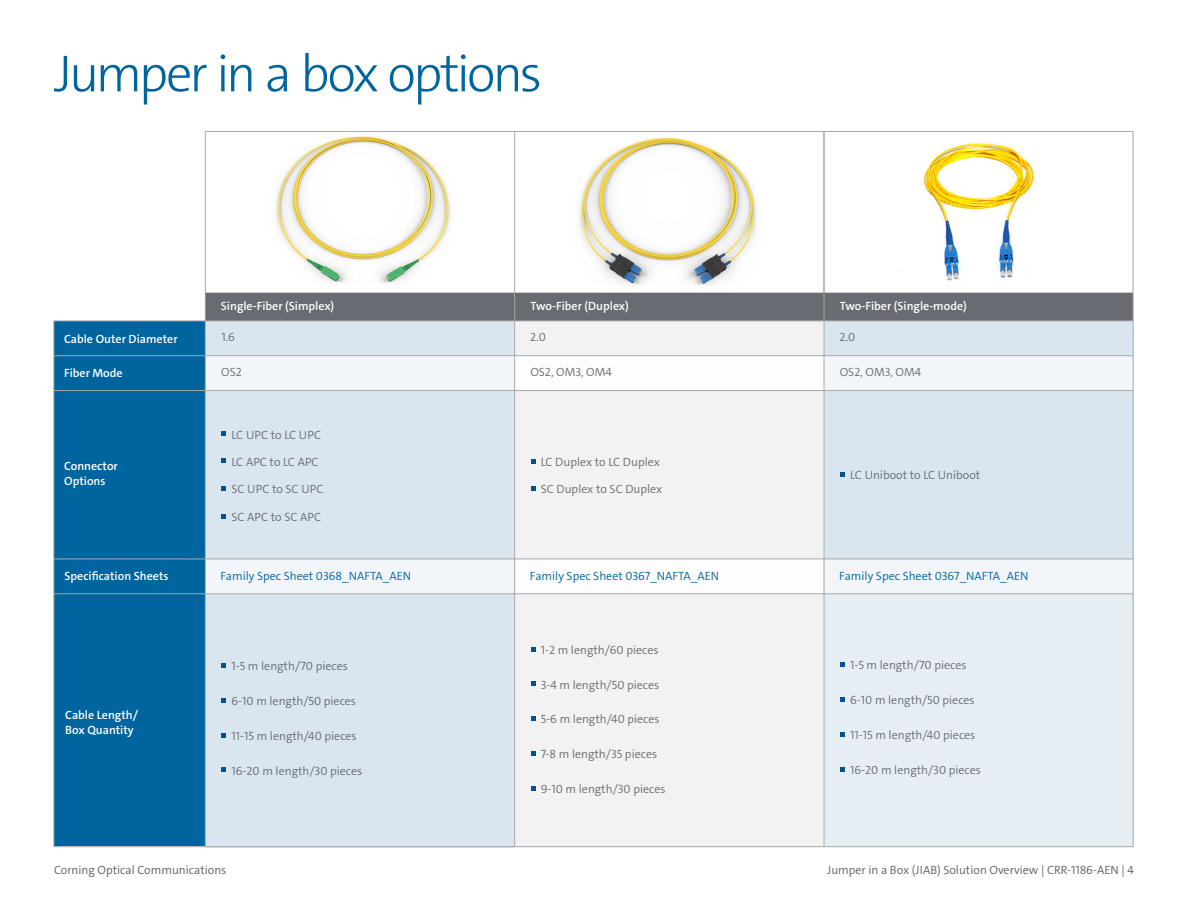
<style>
.page{position:relative;width:1188px;height:918px;background:#fff}
.page>*{position:absolute;margin:0;border:0;box-sizing:border-box;transform-origin:0 0}
.t1{font:300 52.5px "The Sans C4 s";letter-spacing:-.06em;color:#00649e}
.t2{font:300 12px "The Sans C4 s";color:#696b73}
.t3{font:600 12px "The Sans C4 s";color:#fff}
.t4{font:300 12px "The Sans C4 s";color:#00649e}
.t5{font:300 12px "The Sans C4 s";color:#5f5f62}
</style>
<div class="page">
<div style="left:515px;top:321px;width:309px;height:35px;background:#f2f2f2"></div>
<div style="left:515px;top:391px;width:309px;height:168px;background:#f2f2f2"></div>
<div style="left:515px;top:594px;width:309px;height:253px;background:#f2f2f2"></div>
<div style="left:824px;top:321px;width:309px;height:34px;background:#d9e5ef"></div>
<div style="left:824px;top:391px;width:309px;height:168px;background:#d9e5ef"></div>
<div style="left:824px;top:594px;width:309px;height:253px;background:#e6eef4"></div>
<div style="left:824px;top:356px;width:309px;height:35px;background:#f2f6fa"></div>
<div style="left:824px;top:559px;width:309px;height:35px;background:#f2f6fa"></div>
<div style="left:54px;top:321px;width:151px;height:525px;background:#00649e"></div>
<img style="left:276px;top:136px;width:481px;height:150px">
<div style="left:205px;top:131px;width:310px;height:162px;border:1px solid #a7a8aa"></div>
<div style="left:514px;top:131px;width:310px;height:162px;border:1px solid #a7a8aa"></div>
<img style="left:923px;top:143px;width:111px;height:138px">
<div style="left:824px;top:131px;width:309px;height:162px;border:1px solid #a7a8aa"></div>
<div style="left:206px;top:293px;width:927px;height:28px;background:#696b73"></div>
<hr style="left:53px;top:321px;width:1px;height:526px;background:#a7a8aa">
<hr style="left:1133px;top:293px;width:1px;height:554px;background:#a7a8aa">
<hr style="left:824px;top:293px;width:1px;height:553px;background:#a7a8aa">
<div style="left:206px;top:321px;width:308px;height:35px;background:#d9e5ef"></div>
<div style="left:206px;top:391px;width:308px;height:168px;background:#d9e5ef"></div>
<div style="left:206px;top:594px;width:308px;height:253px;background:#d9e5ef"></div>
<div style="left:206px;top:356px;width:308px;height:34px;background:#f2f6fa"></div>
<hr style="left:53px;top:846px;width:1080px;height:1px;background:#a7a8aa">
<div style="left:206px;top:559px;width:308px;height:35px;background:#f2f6fa"></div>
<hr style="left:514px;top:293px;width:1px;height:554px;background:#a7a8aa">
<hr style="left:54px;top:355px;width:1079px;height:1px;background:#a7a8aa">
<hr style="left:53px;top:390px;width:1080px;height:1px;background:#a7a8aa">
<hr style="left:205px;top:293px;width:1px;height:553px;background:#a7a8aa">
<hr style="left:54px;top:321px;width:1079px;height:1px;background:#a7a8aa">
<svg style="left:222px;top:432px;width:4px;height:4px"></svg>
<svg style="left:222px;top:663px;width:4px;height:5px"></svg>
<svg style="left:222px;top:698px;width:4px;height:5px"></svg>
<svg style="left:222px;top:459px;width:4px;height:4px"></svg>
<svg style="left:222px;top:486px;width:4px;height:5px"></svg>
<svg style="left:222px;top:514px;width:4px;height:5px"></svg>
<svg style="left:222px;top:733px;width:4px;height:4px"></svg>
<svg style="left:222px;top:768px;width:4px;height:4px"></svg>
<svg style="left:531px;top:647px;width:4px;height:4px"></svg>
<svg style="left:531px;top:682px;width:4px;height:4px"></svg>
<svg style="left:531px;top:716px;width:4px;height:5px"></svg>
<svg style="left:531px;top:751px;width:4px;height:5px"></svg>
<svg style="left:531px;top:786px;width:4px;height:4px"></svg>
<svg style="left:840px;top:662px;width:5px;height:5px"></svg>
<svg style="left:840px;top:697px;width:5px;height:5px"></svg>
<svg style="left:840px;top:732px;width:5px;height:5px"></svg>
<svg style="left:840px;top:767px;width:5px;height:5px"></svg>
<svg style="left:531px;top:459px;width:4px;height:5px"></svg>
<svg style="left:531px;top:486px;width:4px;height:5px"></svg>
<svg style="left:840px;top:472px;width:5px;height:5px"></svg>
<hr style="left:54px;top:559px;width:1079px;height:1px;background:#a7a8aa">
<hr style="left:54px;top:593px;width:1079px;height:1px;background:#a7a8aa">
<p class="t1" style="left:54px;top:40px;width:490px">Jumper in a box options</p>
<p class="t3" style="left:64px;top:331px;width:115px">Cable Outer Diameter</p>
<p class="t3" style="left:64px;top:365px;width:60px">Fiber Mode</p>
<p class="t3" style="left:221px;top:298px;width:115px">Single-Fiber (Simplex)</p>
<p class="t3" style="left:531px;top:298px;width:100px">Two-Fiber (Duplex)</p>
<p class="t3" style="left:840px;top:298px;width:128px">Two-Fiber (Single-mode)</p>
<p class="t2" style="left:221px;top:329px;width:15px">1.6</p>
<p class="t2" style="left:221px;top:364px;width:22px">OS2</p>
<p class="t2" style="left:840px;top:329px;width:17px">2.0</p>
<p class="t2" style="left:840px;top:364px;width:83px">OS2, OM3, OM4</p>
<p class="t2" style="left:530px;top:329px;width:17px">2.0</p>
<p class="t2" style="left:530px;top:364px;width:83px">OS2, OM3, OM4</p>
<p class="t2" style="left:231px;top:427px;width:91px">LC UPC to LC UPC</p>
<p class="t3" style="left:64px;top:459px;width:55px">Connector</p>
<p class="t3" style="left:64px;top:474px;width:43px">Options</p>
<p class="t2" style="left:231px;top:454px;width:89px">LC APC to LC APC</p>
<p class="t2" style="left:231px;top:482px;width:94px">SC UPC to SC UPC</p>
<p class="t2" style="left:231px;top:510px;width:91px">SC APC to SC APC</p>
<p class="t2" style="left:541px;top:454px;width:121px">LC Duplex to LC Duplex</p>
<p class="t2" style="left:541px;top:481px;width:123px">SC Duplex to SC Duplex</p>
<p class="t2" style="left:850px;top:467px;width:132px">LC Uniboot to LC Uniboot</p>
<p class="t3" style="left:65px;top:569px;width:106px">Specification Sheets</p>
<p class="t4" style="left:220px;top:568px;width:192px">Family Spec Sheet 0368_NAFTA_AEN</p>
<p class="t4" style="left:530px;top:568px;width:191px">Family Spec Sheet 0367_NAFTA_AEN</p>
<p class="t4" style="left:839px;top:568px;width:191px">Family Spec Sheet 0367_NAFTA_AEN</p>
<p class="t3" style="left:65px;top:707px;width:74px">Cable Length/</p>
<p class="t3" style="left:65px;top:722px;width:70px">Box Quantity</p>
<p class="t2" style="left:231px;top:658px;width:118px">1-5 m length/70 pieces</p>
<p class="t2" style="left:231px;top:693px;width:126px">6-10 m length/50 pieces</p>
<p class="t2" style="left:231px;top:728px;width:127px">11-15 m length/40 pieces</p>
<p class="t2" style="left:231px;top:763px;width:132px">16-20 m length/30 pieces</p>
<p class="t2" style="left:541px;top:642px;width:119px">1-2 m length/60 pieces</p>
<p class="t2" style="left:541px;top:677px;width:120px">3-4 m length/50 pieces</p>
<p class="t2" style="left:541px;top:712px;width:120px">5-6 m length/40 pieces</p>
<p class="t2" style="left:541px;top:747px;width:118px">7-8 m length/35 pieces</p>
<p class="t2" style="left:541px;top:781px;width:126px">9-10 m length/30 pieces</p>
<p class="t2" style="left:850px;top:658px;width:118px">1-5 m length/70 pieces</p>
<p class="t2" style="left:850px;top:693px;width:126px">6-10 m length/50 pieces</p>
<p class="t2" style="left:850px;top:727px;width:127px">11-15 m length/40 pieces</p>
<p class="t2" style="left:850px;top:762px;width:132px">16-20 m length/30 pieces</p>
<p class="t5" style="left:54px;top:862px;width:174px">Corning Optical Communications</p>
<p class="t5" style="left:827px;top:862px;width:308px">Jumper in a Box (JIAB) Solution Overview | CRR-1186-AEN | 4</p>
</div>
